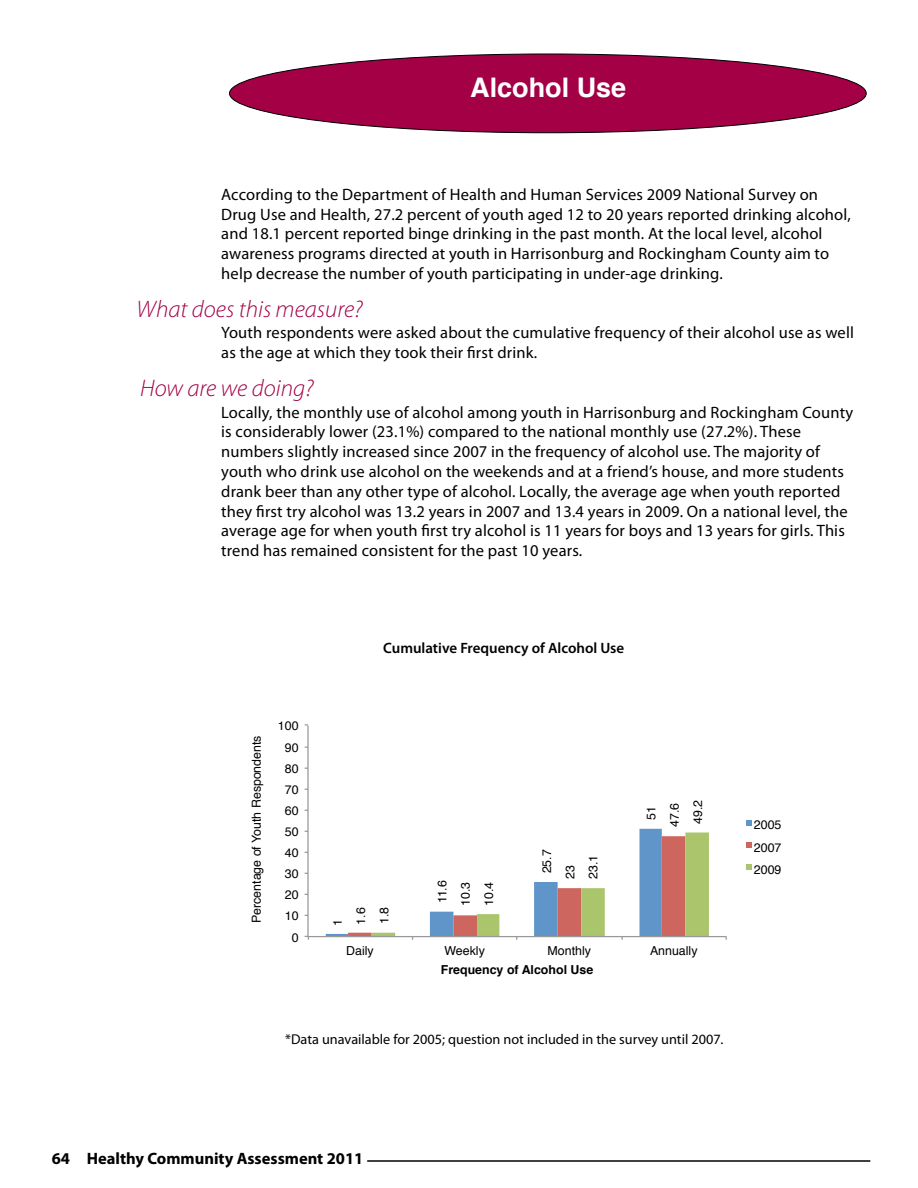
<style>
.page{position:relative;width:918px;height:1188px;background:#fff}
.page>*{position:absolute;margin:0;border:0;box-sizing:border-box;transform-origin:0 0}
.Indicator_heading{font:700 27px "Helvetica";color:#fff}
.How_are_we_doing__In{font:italic 300 24px "Myriad Pro";color:#a30046}
.Body_Text{font:16.5px/19.8px "Myriad Pro";letter-spacing:.01em;color:#000}
.t1{font:700 16.5px "Myriad Pro";color:#000}
.t2{font:600 15px "Myriad Pro";color:#000}
.out_takes{font:14.25px "Myriad Pro";color:#000}
.t3{font:12.45px "Helvetica";color:#000}
.t4{font:12.3px/22.2px "Helvetica";color:#000;text-align:justify}
.t5{font:700 12.3px "Helvetica";color:#000}
</style>
<div class="page">
<hr style="left:367px;top:1160px;width:503px;height:2px;background:#000">
<hr style="left:307px;top:725px;width:2px;height:212px;background:#989898">
<hr style="left:308px;top:936px;width:418px;height:1px;background:#989898">
<svg style="left:326px;top:829px;width:383px;height:111px"></svg>
<svg style="left:746px;top:820px;width:6px;height:6px"></svg>
<svg style="left:746px;top:843px;width:6px;height:5px"></svg>
<svg style="left:746px;top:865px;width:6px;height:5px"></svg>
<div style="left:230px;top:54px;width:636px;height:79px;background:#a30046;border-radius:50%"></div>
<p class="Indicator_heading" style="left:470px;top:66px;width:158px">Alcohol Use</p>
<p class="Body_Text" style="left:221px;top:184px;width:631px">According to the Department of Health and Human Services 2009 National Survey on Drug Use and Health, 27.2 percent of youth aged 12 to 20 years reported drinking alcohol, and 18.1 percent reported binge drinking in the past month. At the local level, alcohol awareness programs directed at youth in Harrisonburg and Rockingham County aim to help decrease the number of youth participating in under-age drinking.</p>
<p class="How_are_we_doing__In" style="left:136px;top:294px;width:228px">What does this measure?</p>
<p class="Body_Text" style="left:221px;top:323px;width:634px">Youth respondents were asked about the cumulative frequency of their alcohol use as well as the age at which they took their first drink.</p>
<p class="How_are_we_doing__In" style="left:140px;top:374px;width:175px">How are we doing?</p>
<p class="Body_Text" style="left:221px;top:402px;width:633px">Locally, the monthly use of alcohol among youth in Harrisonburg and Rockingham County is considerably lower (23.1%) compared to the national monthly use (27.2%). These numbers slightly increased since 2007 in the frequency of alcohol use. The majority of youth who drink use alcohol on the weekends and at a friend’s house, and more students drank beer than any other type of alcohol. Locally, the average age when youth reported they first try alcohol was 13.2 years in 2007 and 13.4 years in 2009. On a national level, the average age for when youth first try alcohol is 11 years for boys and 13 years for girls. This trend has remained consistent for the past 10 years.</p>
<p class="t2" style="left:383px;top:639px;width:243px">Cumulative Frequency of Alcohol Use</p>
<p class="t3" style="left:247px;top:923px;width:189px;rotate:-90deg">Percentage of Youth Respondents</p>
<p class="t4" style="left:278px;top:715px;width:22px">100</p>
<p class="t4" style="left:285px;top:737px;width:15px">90</p>
<p class="t4" style="left:285px;top:758px;width:15px">80</p>
<p class="t4" style="left:285px;top:779px;width:15px">70</p>
<p class="t4" style="left:285px;top:800px;width:15px">60</p>
<p class="t4" style="left:285px;top:821px;width:15px">50</p>
<p class="t4" style="left:285px;top:842px;width:15px">40</p>
<p class="t4" style="left:285px;top:863px;width:15px">30</p>
<p class="t4" style="left:285px;top:884px;width:15px">20</p>
<p class="t4" style="left:285px;top:905px;width:15px">10</p>
<p class="t4" style="left:292px;top:926px;width:8px">0</p>
<p class="t3" style="left:328px;top:926px;width:8px;rotate:-90deg">1</p>
<p class="t3" style="left:351px;top:925px;width:19px;rotate:-90deg">1.6</p>
<p class="t3" style="left:374px;top:924px;width:19px;rotate:-90deg">1.8</p>
<p class="t3" style="left:433px;top:903px;width:25px;rotate:-90deg">11.6</p>
<p class="t3" style="left:456px;top:906px;width:26px;rotate:-90deg">10.3</p>
<p class="t3" style="left:479px;top:906px;width:26px;rotate:-90deg">10.4</p>
<p class="t3" style="left:537px;top:873px;width:26px;rotate:-90deg">25.7</p>
<p class="t3" style="left:560px;top:879px;width:15px;rotate:-90deg">23</p>
<p class="t3" style="left:584px;top:879px;width:26px;rotate:-90deg">23.1</p>
<p class="t3" style="left:642px;top:820px;width:15px;rotate:-90deg">51</p>
<p class="t3" style="left:665px;top:827px;width:26px;rotate:-90deg">47.6</p>
<p class="t3" style="left:688px;top:824px;width:26px;rotate:-90deg">49.2</p>
<p class="t4" style="left:346px;top:940px;width:29px">Daily</p>
<p class="t4" style="left:444px;top:940px;width:42px">Weekly</p>
<p class="t4" style="left:548px;top:940px;width:45px">Monthly</p>
<p class="t4" style="left:650px;top:940px;width:49px">Annually</p>
<p class="t5" style="left:441px;top:960px;width:154px">Frequency of Alcohol Use</p>
<p class="out_takes" style="left:285px;top:1030px;width:440px">*Data unavailable for 2005; question not included in the survey until 2007.</p>
<p class="t4" style="left:754px;top:814px;width:29px">2005<br>2007<br>2009</p>
<p class="t1" style="left:52px;top:1148px;width:313px">64 Healthy Community Assessment 2011</p>
</div>
